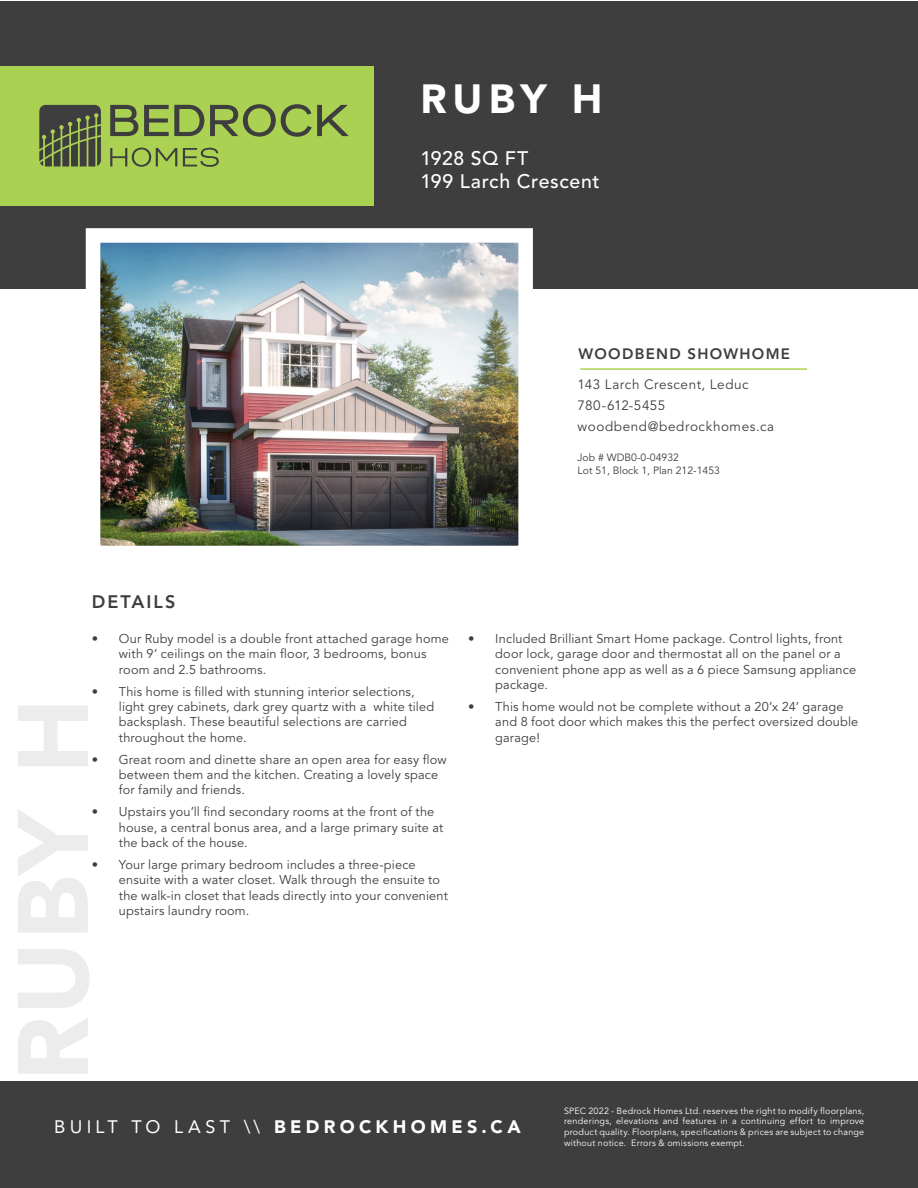
<style>
.page{position:relative;width:918px;height:1188px;background:#fff}
.page>*{position:absolute;margin:0;border:0;box-sizing:border-box;transform-origin:0 0}
.t1{font:900 40.5px "Avenir LT Std";color:#fff}
.t2{font:500 19.5px "Avenir LT Std";letter-spacing:.03em;color:#fff}
.t3{font:900 18px "Avenir LT Std";letter-spacing:.24em;color:#fff}
.t4{font:800 18px "Avenir LT Std";letter-spacing:.11em;color:#3e3e3f}
.t5{font:800 15px "Avenir LT Std";letter-spacing:.085em;color:#3e3e3f}
.t6{font:13.5px "Avenir LT Std";letter-spacing:.04em;color:#3e3e3f}
.t7{font:12.75px/15.3px "Avenir LT Std";letter-spacing:.01em;color:#3e3e3f}
.t8{font:10.5px "Avenir LT Std";color:#3e3e3f}
.t9{font:9px/10.8px "Avenir LT Std";letter-spacing:.025em;color:#fff;text-align:justify}
.s1{font-weight:400}
</style>
<div class="page">
<div style="left:0;top:1px;width:918px;height:1187px;background:#3e3e3f"></div>
<div style="left:0;top:289px;width:918px;height:792px;background:#fff"></div>
<img style="left:102px;top:244px;width:415px;height:300px">
<div style="left:86px;top:228px;width:447px;height:332px;border:15px solid #fff"></div>
<hr style="left:580px;top:368px;width:227px;height:2px;background:#abd153">
<div style="left:0;top:66px;width:373px;height:139px;background:#abd153"></div>
<svg style="left:39px;top:105px;width:62px;height:62px;background:#565e43"></svg>
<svg style="left:110px;top:105px;width:28px;height:31px"></svg>
<svg style="left:144px;top:105px;width:60px;height:31px"></svg>
<svg style="left:210px;top:104px;width:139px;height:33px"></svg>
<svg style="left:110px;top:148px;width:67px;height:19px"></svg>
<svg style="left:183px;top:148px;width:36px;height:19px"></svg>
<p class="t1" style="left:420px;top:74px;width:184px">RUBY H</p>
<p class="t2" style="left:420px;top:147px;width:109px">1928 SQ FT</p>
<p class="t2" style="left:420px;top:170px;width:181px">199 Larch Crescent</p>
<p class="t5" style="left:579px;top:345px;width:213px">WOODBEND SHOWHOME</p>
<p class="t6" style="left:578px;top:377px;width:173px">143 Larch Crescent, Leduc</p>
<p class="t6" style="left:578px;top:398px;width:89px">780-612-5455</p>
<p class="t6" style="left:578px;top:419px;width:198px">woodbend@bedrockhomes.ca</p>
<p class="t8" style="left:578px;top:451px;width:103px">Job # WDB0-0-04932</p>
<p class="t8" style="left:578px;top:464px;width:144px">Lot 51, Block 1, Plan 212-1453</p>
<h3 class="t4" style="left:92px;top:591px;width:85px">DETAILS</h3>
<p class="t7" style="left:119px;top:631px;width:332px;text-indent:-27px">• Our Ruby model is a double front attached garage home with 9’ ceilings on the main floor, 3 bedrooms, bonus room and 2.5 bathrooms.</p>
<p class="t7" style="left:119px;top:684px;width:317px;text-indent:-27px">• This home is filled with stunning interior selections, light grey cabinets, dark grey quartz with a white tiled backsplash. These beautiful selections are carried throughout the home.</p>
<p class="t7" style="left:119px;top:752px;width:329px;text-indent:-27px">• Great room and dinette share an open area for easy flow between them and the kitchen. Creating a lovely space for family and friends.</p>
<p class="t7" style="left:119px;top:805px;width:326px;text-indent:-27px">• Upstairs you’ll find secondary rooms at the front of the house, a central bonus area, and a large primary suite at the back of the house.</p>
<p class="t7" style="left:119px;top:857px;width:331px;text-indent:-27px">• Your large primary bedroom includes a three-piece ensuite with a water closet. Walk through the ensuite to the walk-in closet that leads directly into your convenient upstairs laundry room.</p>
<p class="t7" style="left:495px;top:631px;width:362px;text-indent:-27px">• Included Brilliant Smart Home package. Control lights, front door lock, garage door and thermostat all on the panel or a convenient phone app as well as a 6 piece Samsung appliance package.</p>
<p class="t7" style="left:495px;top:699px;width:364px;text-indent:-27px">• This home would not be complete without a 20’x 24’ garage and 8 foot door which makes this the perfect oversized double garage!</p>
<h3 class="t3" style="left:54px;top:1116px;width:468px"><span class="s1">BUILT TO LAST \\</span> BEDROCKHOMES.CA</h3>
<p class="t9" style="left:564px;top:1105px;width:302px">SPEC 2022 - Bedrock Homes Ltd. reserves the right to modify floorplans, renderings, elevations and features in a continuing effort to improve product quality. Floorplans, specifications &amp; prices are subject to change without notice. Errors &amp; omissions exempt.</p>
</div>
